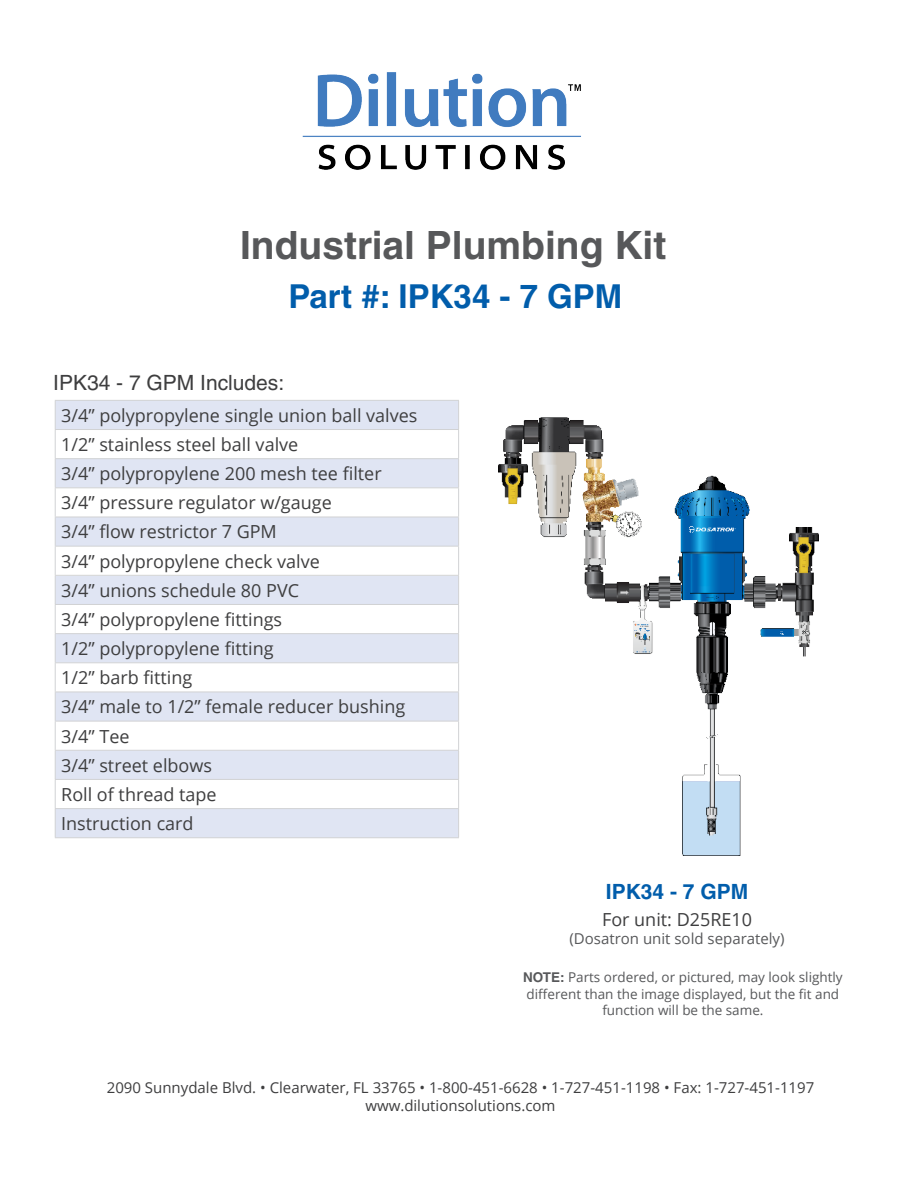
<style>
.page{position:relative;width:918px;height:1188px;background:#fff}
.page>*{position:absolute;margin:0;border:0;box-sizing:border-box;transform-origin:0 0}
.t1{font:700 39px "Helvetica LT Std";color:#57585a}
.t2{font:700 33px "Helvetica LT Std";color:#015dab}
.t3{font:21px "Helvetica LT Std";color:#3e3e3f}
.t4{font:700 21px "Helvetica LT Std";color:#015dab}
.t5{font:18px "Open Sans";color:#3e3e3f}
.t6{font:15px "Open Sans";color:#3e3e3f}
.t7{font:15px "Open Sans";color:#57585a}
.t8{font:13.5px "Open Sans";color:#57585a}
.s1{font-family:"Helvetica LT Std";font-weight:700}
</style>
<div class="page">
<svg style="left:56px;top:401px;width:402px;height:436px;fill:#e0e5f3"></svg>
<svg style="left:56px;top:488px;width:402px;height:320px;fill:#e7e7f3"></svg>
<div style="left:55px;top:546px;width:404px;height:29px;background:#fff"></div>
<hr style="left:55px;top:400px;width:404px;height:1px;background:#d1d2d4">
<hr style="left:55px;top:429px;width:404px;height:1px;background:#d1d2d4">
<hr style="left:55px;top:458px;width:404px;height:1px;background:#d1d2d4">
<hr style="left:55px;top:487px;width:404px;height:1px;background:#d1d2d4">
<hr style="left:55px;top:517px;width:404px;height:1px;background:#d1d2d4">
<hr style="left:55px;top:546px;width:404px;height:1px;background:#d1d2d4">
<hr style="left:55px;top:575px;width:404px;height:1px;background:#d1d2d4">
<hr style="left:55px;top:604px;width:404px;height:1px;background:#d1d2d4">
<hr style="left:55px;top:633px;width:404px;height:1px;background:#d1d2d4">
<hr style="left:55px;top:662px;width:404px;height:1px;background:#d1d2d4">
<hr style="left:55px;top:692px;width:404px;height:1px;background:#d1d2d4">
<hr style="left:55px;top:721px;width:404px;height:1px;background:#d1d2d4">
<hr style="left:55px;top:750px;width:404px;height:1px;background:#d1d2d4">
<hr style="left:55px;top:779px;width:404px;height:1px;background:#d1d2d4">
<hr style="left:55px;top:808px;width:404px;height:1px;background:#d1d2d4">
<svg style="left:55px;top:401px;width:1px;height:436px"></svg>
<svg style="left:458px;top:401px;width:1px;height:436px"></svg>
<hr style="left:55px;top:837px;width:404px;height:1px;background:#d1d2d4">
<img style="left:499px;top:418px;width:320px;height:438px">
<img style="left:302px;top:72px;width:279px;height:98px">
<p class="t1" style="left:240px;top:222px;width:428px">Industrial Plumbing Kit</p>
<p class="t2" style="left:288px;top:276px;width:335px">Part #: IPK34 - 7 GPM</p>
<p class="t3" style="left:53px;top:370px;width:233px">IPK34 - 7 GPM Includes:</p>
<p class="t5" style="left:61px;top:403px;width:358px">3/4” polypropylene single union ball valves</p>
<p class="t5" style="left:61px;top:432px;width:239px">1/2” stainless steel ball valve</p>
<p class="t5" style="left:61px;top:461px;width:322px">3/4” polypropylene 200 mesh tee filter</p>
<p class="t5" style="left:61px;top:490px;width:272px">3/4” pressure regulator w/gauge</p>
<p class="t5" style="left:61px;top:520px;width:217px">3/4” flow restrictor 7 GPM</p>
<p class="t5" style="left:61px;top:549px;width:260px">3/4” polypropylene check valve</p>
<p class="t5" style="left:61px;top:578px;width:239px">3/4” unions schedule 80 PVC</p>
<p class="t5" style="left:61px;top:607px;width:222px">3/4” polypropylene fittings</p>
<p class="t5" style="left:61px;top:636px;width:214px">1/2” polypropylene fitting</p>
<p class="t5" style="left:61px;top:665px;width:133px">1/2” barb fitting</p>
<p class="t5" style="left:61px;top:695px;width:346px">3/4” male to 1/2” female reducer bushing</p>
<p class="t5" style="left:61px;top:724px;width:70px">3/4” Tee</p>
<p class="t5" style="left:61px;top:753px;width:152px">3/4” street elbows</p>
<p class="t5" style="left:61px;top:782px;width:157px">Roll of thread tape</p>
<p class="t5" style="left:61px;top:811px;width:134px">Instruction card</p>
<p class="t4" style="left:606px;top:879px;width:144px">IPK34 - 7 GPM</p>
<p class="t5" style="left:602px;top:907px;width:152px">For unit: D25RE10</p>
<p class="t7" style="left:570px;top:928px;width:217px">(Dosatron unit sold separately)</p>
<p class="t8" style="left:523px;top:968px;width:321px"><span class="s1">NOTE:</span> Parts ordered, or pictured, may look slightly</p>
<p class="t8" style="left:527px;top:985px;width:314px">different than the image displayed, but the fit and</p>
<p class="t8" style="left:602px;top:1001px;width:163px">function will be the same.</p>
<p class="t6" style="left:107px;top:1077px;width:709px">2090 Sunnydale Blvd. • Clearwater, FL 33765 • 1-800-451-6628 • 1-727-451-1198 • Fax: 1-727-451-1197</p>
<p class="t6" style="left:365px;top:1095px;width:192px">www.dilutionsolutions.com</p>
</div>
